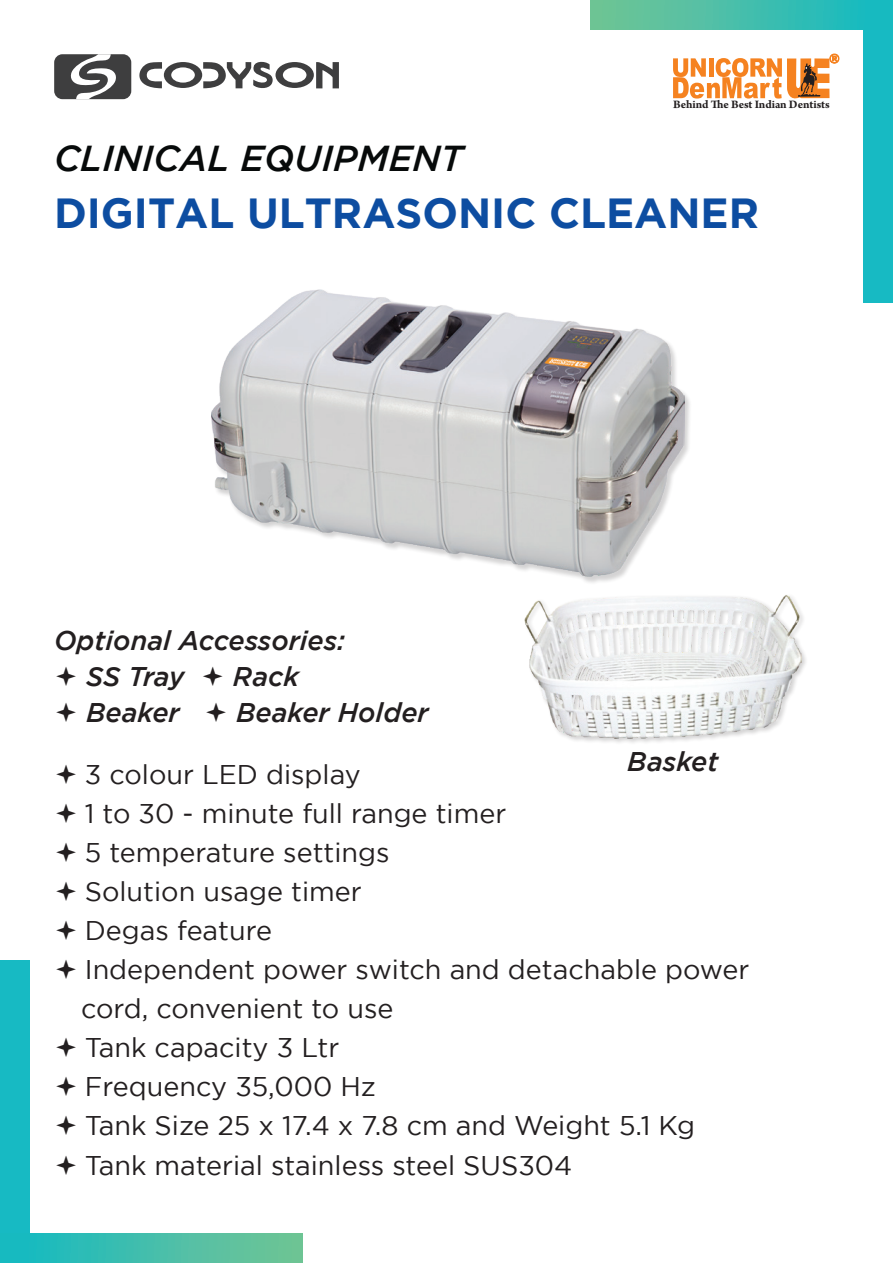
<style>
.page{position:relative;width:893px;height:1263px;background:#fff}
.page>*{position:absolute;margin:0;border:0;box-sizing:border-box;transform-origin:0 0}
.R_Star_Bullet_Blue{font:700 42px "Gotham";color:#0d4da1}
.t1{font:italic 500 36px "Gotham";color:#070a0a}
.t2{font:27px/39px "Gotham";color:#231f20}
.R_Star_Bullet_Blue-2{font:italic 500 27px "Gotham";color:#231f20}
.t3{font:700 12px "Arno Pro";letter-spacing:-.005em;color:#231f20}
</style>
<div class="page">
<div style="left:863px;top:0;width:30px;height:302px;background:#17bac3"></div>
<div style="left:591px;top:0;width:302px;height:30px;background:linear-gradient(to right,#75c493,#13b9c3)"></div>
<div style="left:0;top:960px;width:30px;height:303px;background:#17bac3"></div>
<div style="left:0;top:1233px;width:302px;height:30px;background:linear-gradient(to right,#12b9c3,#74c493)"></div>
<div style="left:524px;top:593px;width:284px;height:152px;background:#231f20;opacity:.2"></div>
<img style="left:525px;top:594px;width:276px;height:145px">
<div style="left:54px;top:54px;width:77px;height:45px;background:#3e3e3f;border-radius:8px"></div>
<svg style="left:69px;top:54px;width:49px;height:45px"></svg>
<svg style="left:139px;top:61px;width:200px;height:28px"></svg>
<div style="left:211px;top:290px;width:481px;height:295px;background:#231f20;opacity:.2"></div>
<img style="left:211px;top:289px;width:473px;height:288px">
<svg style="left:673px;top:54px;width:166px;height:45px"></svg>
<p class="t1" style="left:54px;top:138px;width:410px">CLINICAL EQUIPMENT</p>
<p class="t3" style="left:673px;top:98px;width:158px">Behind The Best Indian Dentists</p>
<p class="R_Star_Bullet_Blue" style="left:54px;top:189px;width:706px">DIGITAL ULTRASONIC CLEANER</p>
<p class="R_Star_Bullet_Blue-2" style="left:54px;top:625px;width:293px">Optional Accessories:</p>
<p class="R_Star_Bullet_Blue-2" style="left:86px;top:661px;width:100px">SS Tray</p>
<p class="R_Star_Bullet_Blue-2" style="left:233px;top:661px;width:68px">Rack</p>
<p class="R_Star_Bullet_Blue-2" style="left:86px;top:697px;width:95px">Beaker</p>
<p class="R_Star_Bullet_Blue-2" style="left:236px;top:697px;width:194px">Beaker Holder</p>
<p class="R_Star_Bullet_Blue-2" style="left:627px;top:746px;width:93px">Basket</p>
<p class="t2" style="left:85px;top:755px;width:277px">3 colour LED display</p>
<p class="t2" style="left:85px;top:794px;width:423px">1 to 30 - minute full range timer</p>
<p class="t2" style="left:85px;top:833px;width:306px">5 temperature settings</p>
<p class="t2" style="left:85px;top:872px;width:278px">Solution usage timer</p>
<p class="t2" style="left:85px;top:911px;width:189px">Degas feature</p>
<p class="t2" style="left:81px;top:950px;width:670px">Independent power switch and detachable power cord, convenient to use</p>
<p class="t2" style="left:85px;top:1028px;width:256px">Tank capacity 3 Ltr</p>
<p class="t2" style="left:85px;top:1067px;width:293px">Frequency 35,000 Hz</p>
<p class="t2" style="left:85px;top:1106px;width:612px">Tank Size 25 x 17.4 x 7.8 cm and Weight 5.1 Kg</p>
<p class="t2" style="left:85px;top:1145px;width:489px">Tank material stainless steel SUS304</p>
</div>
